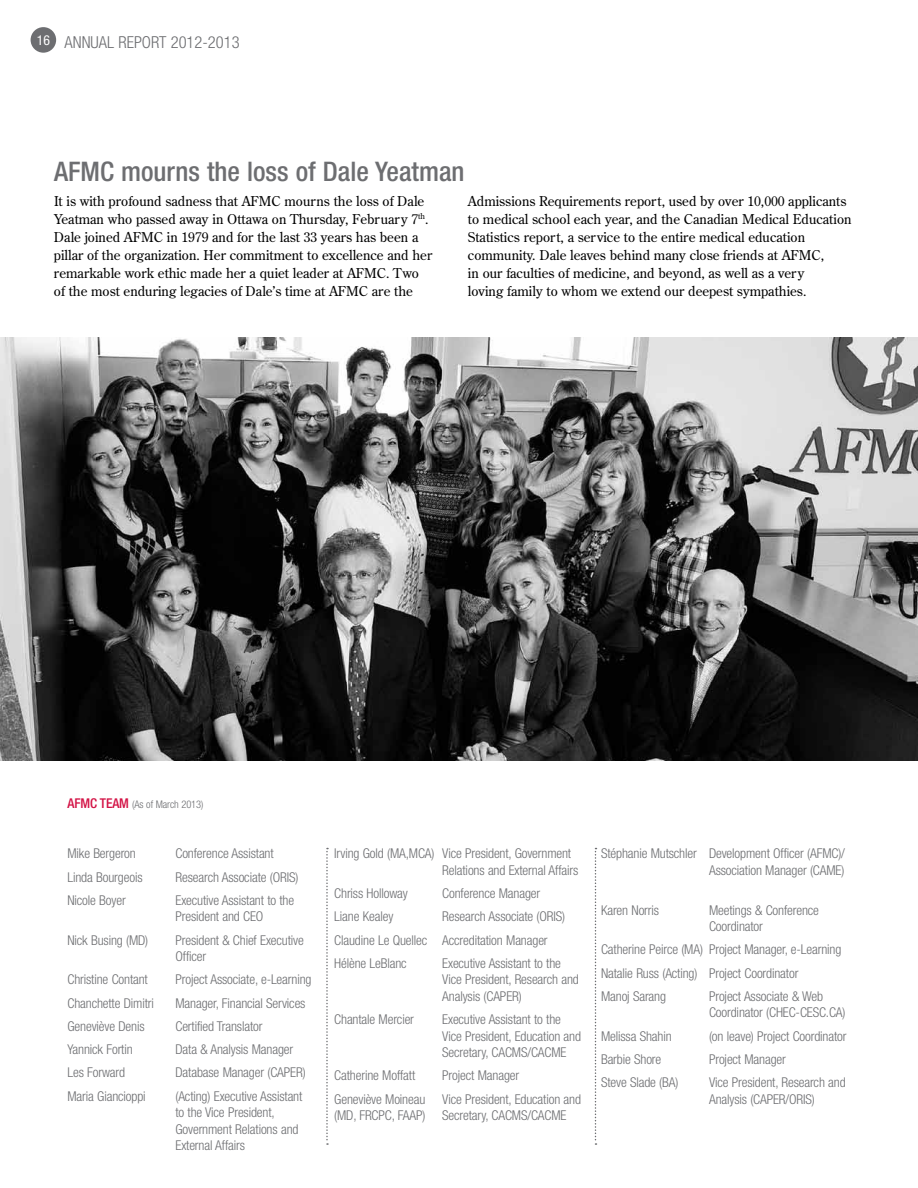
<style>
.page{position:relative;width:918px;height:1188px;background:#fff}
.page>*{position:absolute;margin:0;border:0;box-sizing:border-box;transform-origin:0 0}
.t1{font:500 condensed 27px "Helvetica Neue";color:#6d6e71}
.t2{font:300 condensed 16.5px "Helvetica Neue";color:#6d6e71}
.t3{font:300 condensed 13.5px/16.5px "Helvetica Neue";letter-spacing:-.01em;color:#6d6e71}
.t4{font:13.5px/18px "Century Old Style";color:#000}
.t5{font:300 condensed 10.5px "Helvetica Neue";letter-spacing:-.01em;color:#6d6e71}
.s1{font-weight:500;font-size:13.5px;color:#d31245}
</style>
<div class="page">
<div style="left:31px;top:27px;width:25px;height:26px;background:#6d6e71;border-radius:50%"></div>
<svg style="left:326px;top:848px;width:2px;height:297px"></svg>
<svg style="left:595px;top:848px;width:2px;height:297px"></svg>
<img style="left:0;top:338px;width:918px;height:423px">
<p class="t2" style="left:37px;top:32px;width:204px"><sup>16</sup> ANNUAL REPORT 2012-2013</p>
<h1 class="t1" style="left:54px;top:156px;width:412px">AFMC mourns the loss of Dale Yeatman</h1>
<p class="t4" style="left:54px;top:192px;width:380px">It is with profound sadness that AFMC mourns the loss of Dale Yeatman who passed away in Ottawa on Thursday, February 7<sup>th</sup>.<br>Dale joined AFMC in 1979 and for the last 33 years has been a pillar of the organization. Her commitment to excellence and her remarkable work ethic made her a quiet leader at AFMC. Two of the most enduring legacies of Dale’s time at AFMC are the</p>
<p class="t4" style="left:468px;top:192px;width:385px">Admissions Requirements report, used by over 10,000 applicants to medical school each year, and the Canadian Medical Education Statistics report, a service to the entire medical education community. Dale leaves behind many close friends at AFMC,<br>in our faculties of medicine, and beyond, as well as a very<br>loving family to whom we extend our deepest sympathies.</p>
<p class="t5" style="left:68px;top:798px;width:138px"><span class="s1">AFMC Team</span> (As of March 2013)</p>
<p class="t3" style="left:68px;top:845px;width:70px">Mike Bergeron</p>
<p class="t3" style="left:176px;top:845px;width:100px">Conference Assistant</p>
<p class="t3" style="left:68px;top:869px;width:77px">Linda Bourgeois</p>
<p class="t3" style="left:176px;top:869px;width:124px">Research Associate (ORIS)</p>
<p class="t3" style="left:68px;top:892px;width:60px">Nicole Boyer</p>
<p class="t3" style="left:176px;top:892px;width:120px">Executive Assistant to the<br>President and CEO</p>
<p class="t3" style="left:68px;top:932px;width:82px">Nick Busing (MD)</p>
<p class="t3" style="left:176px;top:932px;width:130px">President &amp; Chief Executive<br>Officer</p>
<p class="t3" style="left:68px;top:971px;width:82px">Christine Contant</p>
<p class="t3" style="left:176px;top:971px;width:138px">Project Associate, e-Learning</p>
<p class="t3" style="left:68px;top:995px;width:88px">Chanchette Dimitri</p>
<p class="t3" style="left:176px;top:995px;width:132px">Manager, Financial Services</p>
<p class="t3" style="left:68px;top:1018px;width:79px">Geneviève Denis</p>
<p class="t3" style="left:176px;top:1018px;width:89px">Certified Translator</p>
<p class="t3" style="left:68px;top:1041px;width:67px">Yannick Fortin</p>
<p class="t3" style="left:176px;top:1041px;width:119px">Data &amp; Analysis Manager</p>
<p class="t3" style="left:68px;top:1064px;width:59px">Les Forward</p>
<p class="t3" style="left:176px;top:1064px;width:132px">Database Manager (CAPER)</p>
<p class="t3" style="left:68px;top:1088px;width:80px">Maria Giancioppi</p>
<p class="t3" style="left:176px;top:1088px;width:128px">(Acting) Executive Assistant to the Vice President,<br>Government Relations and<br>External Affairs</p>
<p class="t3" style="left:442px;top:845px;width:138px;text-indent:-108px">Irving Gold (MA,MCA) Vice President, Government<br>Relations and External Affairs</p>
<p class="t3" style="left:334px;top:885px;width:75px">Chriss Holloway</p>
<p class="t3" style="left:442px;top:885px;width:100px">Conference Manager</p>
<p class="t3" style="left:334px;top:908px;width:61px">Liane Kealey</p>
<p class="t3" style="left:334px;top:905px;width:232px;line-height:23.2px;text-indent:108px">Research Associate (ORIS)<br>Claudine Le Quellec Accreditation Manager<br>Hélène LeBlanc</p>
<p class="t3" style="left:442px;top:955px;width:138px">Executive Assistant to the<br>Vice President, Research and<br>Analysis (CAPER)</p>
<p class="t3" style="left:334px;top:1011px;width:81px">Chantale Mercier</p>
<p class="t3" style="left:442px;top:1011px;width:140px">Executive Assistant to the<br>Vice President, Education and<br>Secretary, CACMS/CACME</p>
<p class="t3" style="left:334px;top:1067px;width:83px">Catherine Moffatt</p>
<p class="t3" style="left:442px;top:1067px;width:78px">Project Manager</p>
<p class="t3" style="left:334px;top:1090px;width:93px">Geneviève Moineau</p>
<p class="t3" style="left:334px;top:1090px;width:248px;text-indent:108px">Vice President, Education and (MD, FRCPC, FAAP) Secretary, CACMS/CACME</p>
<p class="t3" style="left:601px;top:845px;width:245px;text-align:right">Stéphanie Mutschler Development Officer (AFMC)/<br>Association Manager (CAME)</p>
<p class="t3" style="left:601px;top:901px;width:60px">Karen Norris</p>
<p class="t3" style="left:709px;top:901px;width:111px">Meetings &amp; Conference<br>Coordinator</p>
<p class="t3" style="left:601px;top:938px;width:242px;line-height:23.2px">Catherine Peirce (MA) Project Manager, e-Learning<br>Natalie Russ (Acting) Project Coordinator<br>Manoj Sarang</p>
<p class="t3" style="left:709px;top:988px;width:138px">Project Associate &amp; Web<br>Coordinator (CHEC-CESC.CA)</p>
<p class="t3" style="left:601px;top:1027px;width:72px">Melissa Shahin</p>
<p class="t3" style="left:709px;top:1027px;width:139px">(on leave) Project Coordinator</p>
<p class="t3" style="left:601px;top:1051px;width:62px">Barbie Shore</p>
<p class="t3" style="left:709px;top:1051px;width:78px">Project Manager</p>
<p class="t3" style="left:601px;top:1074px;width:79px">Steve Slade (BA)</p>
<p class="t3" style="left:709px;top:1074px;width:138px">Vice President, Research and<br>Analysis (CAPER/ORIS)</p>
</div>
